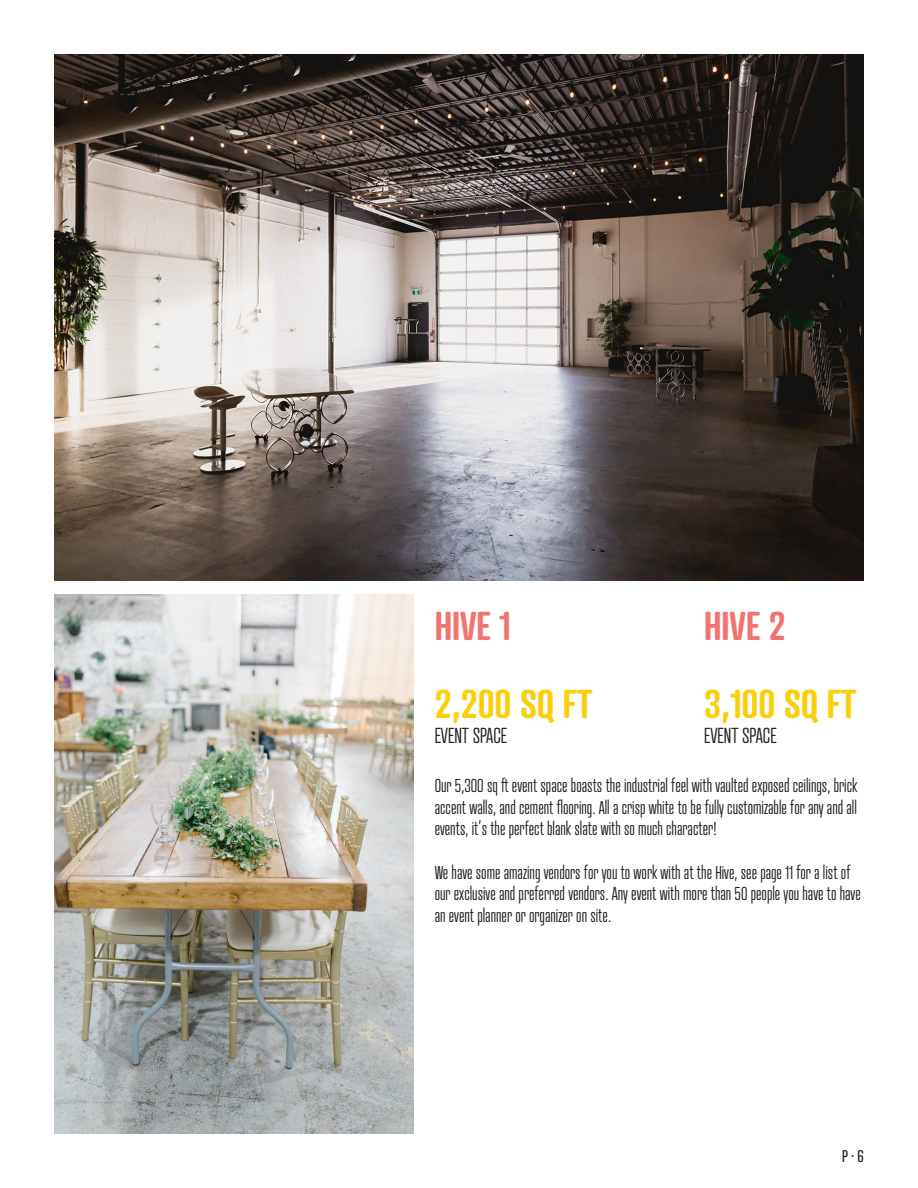
<style>
.page{position:relative;width:918px;height:1188px;background:#fff}
.page>*{position:absolute;margin:0;border:0;box-sizing:border-box;transform-origin:0 0}
.t1{font:600 39px "Atrament";color:#fbce0a}
.t2{font:600 39px "Atrament";color:#f27471}
.t3{font:300 21px "Atrament";color:#231f20}
.t4{font:300 18px/21.6px "Atrament";color:#231f20;text-align:justify}
.t5{font:16.5px "Atrament";color:#231f20}
</style>
<div class="page">
<img style="left:54px;top:54px;width:810px;height:526px">
<img style="left:54px;top:594px;width:360px;height:540px">
<p class="t2" style="left:435px;top:601px;width:78px">HIVE 1</p>
<p class="t2" style="left:704px;top:601px;width:83px">HIVE 2</p>
<p class="t1" style="left:435px;top:680px;width:159px">2,200 SQ FT</p>
<p class="t3" style="left:435px;top:723px;width:74px">EVENT SPACE</p>
<p class="t1" style="left:704px;top:680px;width:154px">3,100 SQ FT</p>
<p class="t3" style="left:704px;top:723px;width:74px">EVENT SPACE</p>
<p class="t4" style="left:435px;top:775px;width:424px">Our 5,300 sq ft event space boasts the industrial feel with vaulted exposed ceilings, brick accent walls, and cement flooring. All a crisp white to be fully customizable for any and all events, it’s the perfect blank slate with so much character!</p>
<p class="t4" style="left:435px;top:861px;width:428px;text-align:left">We have some amazing vendors for you to work with at the Hive, see page 11 for a list of our exclusive and preferred vendors. Any event with more than 50 people you have to have an event planner or organizer on site.</p>
<p class="t5" style="left:842px;top:1146px;width:23px">P · 6</p>
</div>
